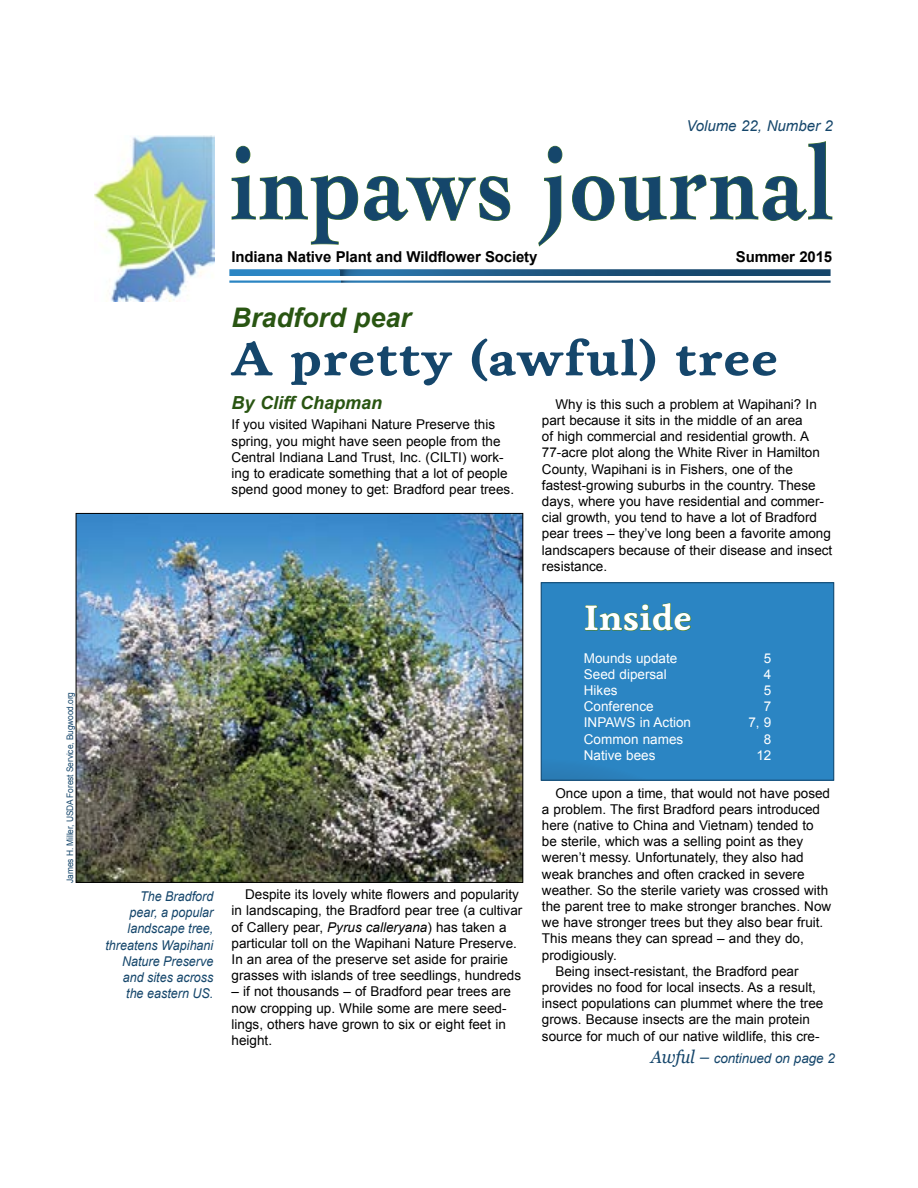
<style>
.page{position:relative;width:918px;height:1188px;background:#fff}
.page>*{position:absolute;margin:0;border:0;box-sizing:border-box;transform-origin:0 0}
.t1{font:700 108px "Cochin";letter-spacing:.03em;color:#15466b;scale:.82 1}
.t2{font:700 49.5px "Livory";letter-spacing:.01em;color:#15466b;scale:1.08 1}
.t3{font:700 36px "Livory";color:#fff}
.t4{font:italic 700 27px "Arial";color:#295512}
.t5{font:italic 700 18px "Arial";color:#295512}
.t6{font:700 15px "Arial";letter-spacing:-.01em;color:#000}
.t7{font:italic 15px "Arial";color:#15466b}
.t8{font:13.5px/16.2px "Arial";color:#000}
.t9{font:italic 13.5px/16.2px "Arial";color:#15466b;text-align:right;scale:.93 1}
.t10{font:13.5px "Arial";color:#fff}
.t11{font:italic 13.5px "Arial";color:#15466b}
.t12{font:9px "Arial";letter-spacing:-.01em;color:#15466b;scale:.93 1}
.s1{font-style:italic}
.s2{font-family:"Georgia";font-size:18px}
</style>
<div class="page">
<img style="left:94px;top:135px;width:121px;height:167px">
<svg style="left:231px;top:146px;width:127px;height:99px"></svg>
<svg style="left:364px;top:176px;width:147px;height:45px"></svg>
<svg style="left:538px;top:146px;width:25px;height:101px"></svg>
<svg style="left:572px;top:141px;width:261px;height:80px"></svg>
<img style="left:78px;top:515px;width:443px;height:366px">
<div style="left:541px;top:583px;width:293px;height:197px;background:#2b85c3"></div>
<svg style="left:584px;top:602px;width:107px;height:30px"></svg>
<div style="left:541px;top:583px;width:293px;height:197px;border:1px solid #15466b"></div>
<svg style="left:229px;top:269px;width:602px;height:7px;background:#286491"></svg>
<p class="t12" style="left:64px;top:883px;width:207px;rotate:-90deg">James H. Miller, USDA Forest Service, Bugwood.org</p>
<p class="t7" style="left:686px;top:116px;width:148px">Volume 22, Number 2</p>
<h1 class="t1" style="left:232px;top:111px;width:737px">inpaws journal</h1>
<p class="t6" style="left:231px;top:247px;width:308px">Indiana Native Plant and Wildflower Society</p>
<p class="t6" style="left:736px;top:247px;width:98px">Summer 2015</p>
<p class="t9" style="left:105px;top:888px;width:118px">The Bradford<br>pear, a popular landscape tree, threatens Wapihani<br>Nature Preserve and sites across the eastern US.</p>
<h3 class="t4" style="left:232px;top:300px;width:181px">Bradford pear</h3>
<h2 class="t2" style="left:232px;top:329px;width:508px">A pretty (awful) tree</h2>
<p class="t8" style="left:542px;top:396px;width:292px;text-indent:14px">Why is this such a problem at Wapihani? In part because it sits in the middle of an area<br>of high commercial and residential growth. A 77-acre plot along the White River in Hamilton County, Wapihani is in Fishers, one of the fastest-growing suburbs in the country. These days, where you have residential and commer&shy;cial growth, you tend to have a lot of Bradford pear trees – they’ve long been a favorite among landscapers because of their disease and insect resistance.</p>
<h3 class="t5" style="left:232px;top:391px;width:152px">By Cliff Chapman</h3>
<p class="t8" style="left:232px;top:417px;width:284px">If you visited Wapihani Nature Preserve this spring, you might have seen people from the Central Indiana Land Trust, Inc. (CILTI) work&shy;ing to eradicate something that a lot of people spend good money to get: Bradford pear trees.</p>
<p class="t8" style="left:232px;top:887px;width:292px;text-indent:14px">Despite its lovely white flowers and popularity in landscaping, the Bradford pear tree (a cultivar of Callery pear, <span class="s1">Pyrus calleryana</span>) has taken a particular toll on the Wapihani Nature Preserve.<br>In an area of the preserve set aside for prairie grasses with islands of tree seedlings, hundreds</p>
<p class="t8" style="left:232px;top:984px;width:281px">– if not thousands – of Bradford pear trees are now cropping up. While some are mere seed&shy;lings, others have grown to six or eight feet in height.</p>
<h3 class="t3" style="left:584px;top:596px;width:110px">Inside</h3>
<p class="t10" style="left:584px;top:649px;width:95px">Mounds update</p>
<p class="t10" style="left:764px;top:649px;width:9px">5</p>
<p class="t10" style="left:584px;top:665px;width:84px">Seed dipersal</p>
<p class="t10" style="left:764px;top:665px;width:9px">4</p>
<p class="t10" style="left:584px;top:681px;width:35px">Hikes</p>
<p class="t10" style="left:764px;top:681px;width:9px">5</p>
<p class="t10" style="left:584px;top:698px;width:71px">Conference</p>
<p class="t10" style="left:764px;top:698px;width:9px">7</p>
<p class="t10" style="left:584px;top:714px;width:109px">INPAWS in Action</p>
<p class="t10" style="left:748px;top:714px;width:24px">7, 9</p>
<p class="t10" style="left:584px;top:730px;width:101px">Common names</p>
<p class="t10" style="left:764px;top:730px;width:9px">8</p>
<p class="t10" style="left:584px;top:746px;width:73px">Native bees</p>
<p class="t10" style="left:756px;top:746px;width:17px">12</p>
<p class="t8" style="left:555px;top:785px;width:276px">Once upon a time, that would not have posed</p>
<p class="t8" style="left:542px;top:801px;width:280px">a problem. The first Bradford pears introduced</p>
<p class="t8" style="left:542px;top:817px;width:273px">here (native to China and Vietnam) tended to</p>
<p class="t8" style="left:542px;top:833px;width:263px">be sterile, which was a selling point as they</p>
<p class="t8" style="left:542px;top:850px;width:263px">weren’t messy. Unfortunately, they also had</p>
<p class="t8" style="left:542px;top:866px;width:264px">weak branches and often cracked in severe</p>
<p class="t8" style="left:542px;top:882px;width:288px">weather. So the sterile variety was crossed with</p>
<p class="t8" style="left:542px;top:898px;width:291px">the parent tree to make stronger branches. Now</p>
<p class="t8" style="left:542px;top:914px;width:283px">we have stronger trees but they also bear fruit.</p>
<p class="t8" style="left:542px;top:931px;width:263px">This means they can spread – and they do,</p>
<p class="t8" style="left:542px;top:947px;width:76px">prodigiously.</p>
<p class="t8" style="left:555px;top:963px;width:245px">Being insect-resistant, the Bradford pear</p>
<p class="t8" style="left:542px;top:979px;width:275px">provides no food for local insects. As a result,</p>
<p class="t8" style="left:542px;top:995px;width:283px">insect populations can plummet where the tree</p>
<p class="t8" style="left:542px;top:1012px;width:269px">grows. Because insects are the main protein</p>
<p class="t8" style="left:542px;top:1028px;width:279px">source for much of our native wildlife, this cre-</p>
<p class="t11" style="left:651px;top:1050px;width:186px"><span class="s2">Awful –</span> continued on page 2</p>
</div>
